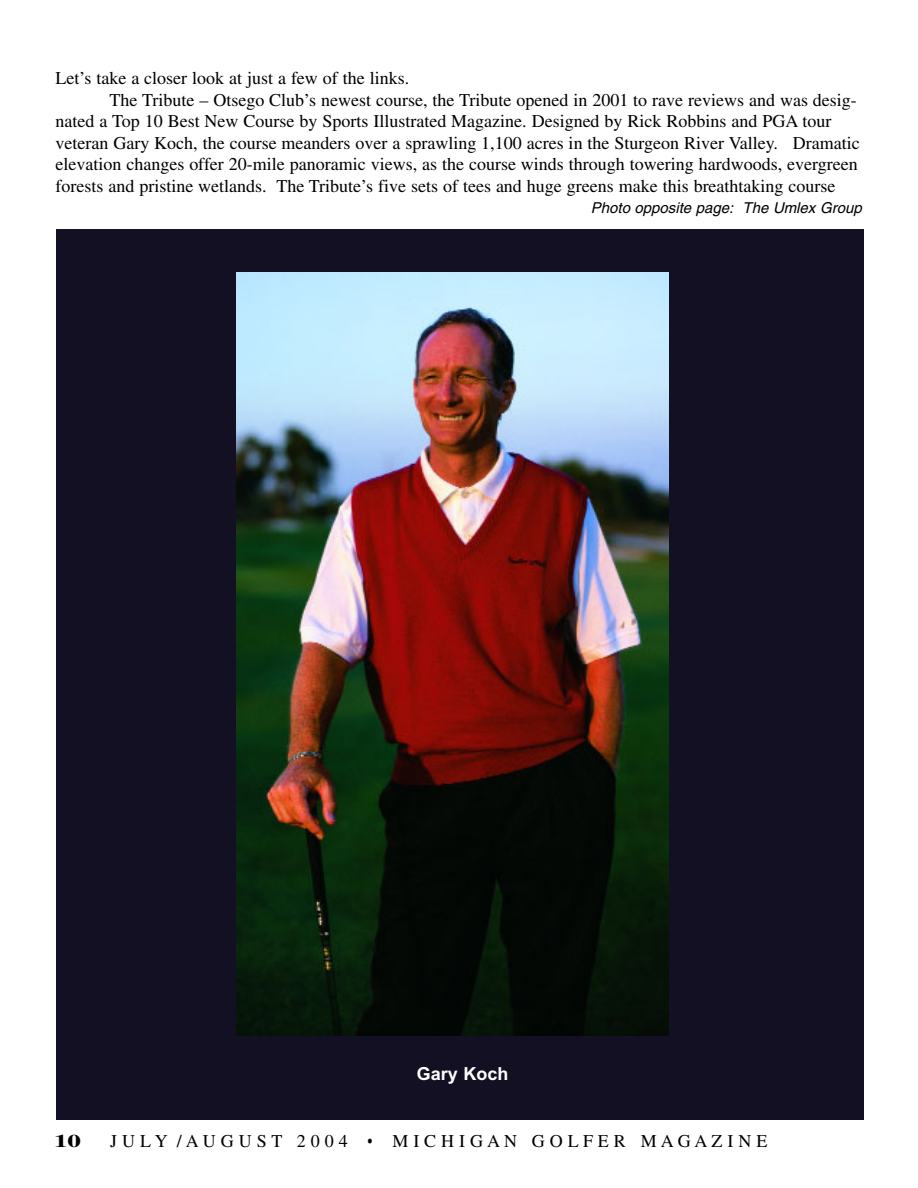
<style>
.page{position:relative;width:918px;height:1188px;background:#fff}
.page>*{position:absolute;margin:0;border:0;box-sizing:border-box;transform-origin:0 0}
.t1{font:18px "Times";color:#000}
.t2{font:18px "Times";letter-spacing:.22em;color:#000}
.t3{font:700 18px "Arial";color:#fff}
.t4{font:700 18px "Times";color:#000;scale:1.5 1}
.t5{font:italic 15px "Helvetica";color:#000}
</style>
<div class="page">
<div style="left:56px;top:230px;width:808px;height:890px;background:#121022"></div>
<img style="left:236px;top:272px;width:432px;height:763px">
<p class="t1" style="left:56px;top:71px;width:355px">Let’s take a closer look at just a few of the links.</p>
<p class="t1" style="left:110px;top:93px;width:749px">The Tribute – Otsego Club’s newest course, the Tribute opened in 2001 to rave reviews and was desig-</p>
<p class="t1" style="left:56px;top:115px;width:777px">nated a Top 10 Best New Course by Sports Illustrated Magazine. Designed by Rick Robbins and PGA tour</p>
<p class="t1" style="left:56px;top:136px;width:806px">veteran Gary Koch, the course meanders over a sprawling 1,100 acres in the Sturgeon River Valley. Dramatic</p>
<p class="t1" style="left:56px;top:158px;width:804px">elevation changes offer 20-mile panoramic views, as the course winds through towering hardwoods, evergreen</p>
<p class="t1" style="left:56px;top:179px;width:782px">forests and pristine wetlands. The Tribute’s five sets of tees and huge greens make this breathtaking course</p>
<p class="t5" style="left:591px;top:203px;width:272px">Photo opposite page: The Umlex Group</p>
<p class="t3" style="left:417px;top:1067px;width:93px">Gary Koch</p>
<p class="t4" style="left:54px;top:1135px;width:19px">10</p>
<p class="t2" style="left:110px;top:1135px;width:659px">J U LY / AU G U S T 2 0 0 4 • M I C H I G AN G O LF E R M AG AZ I N E</p>
</div>
